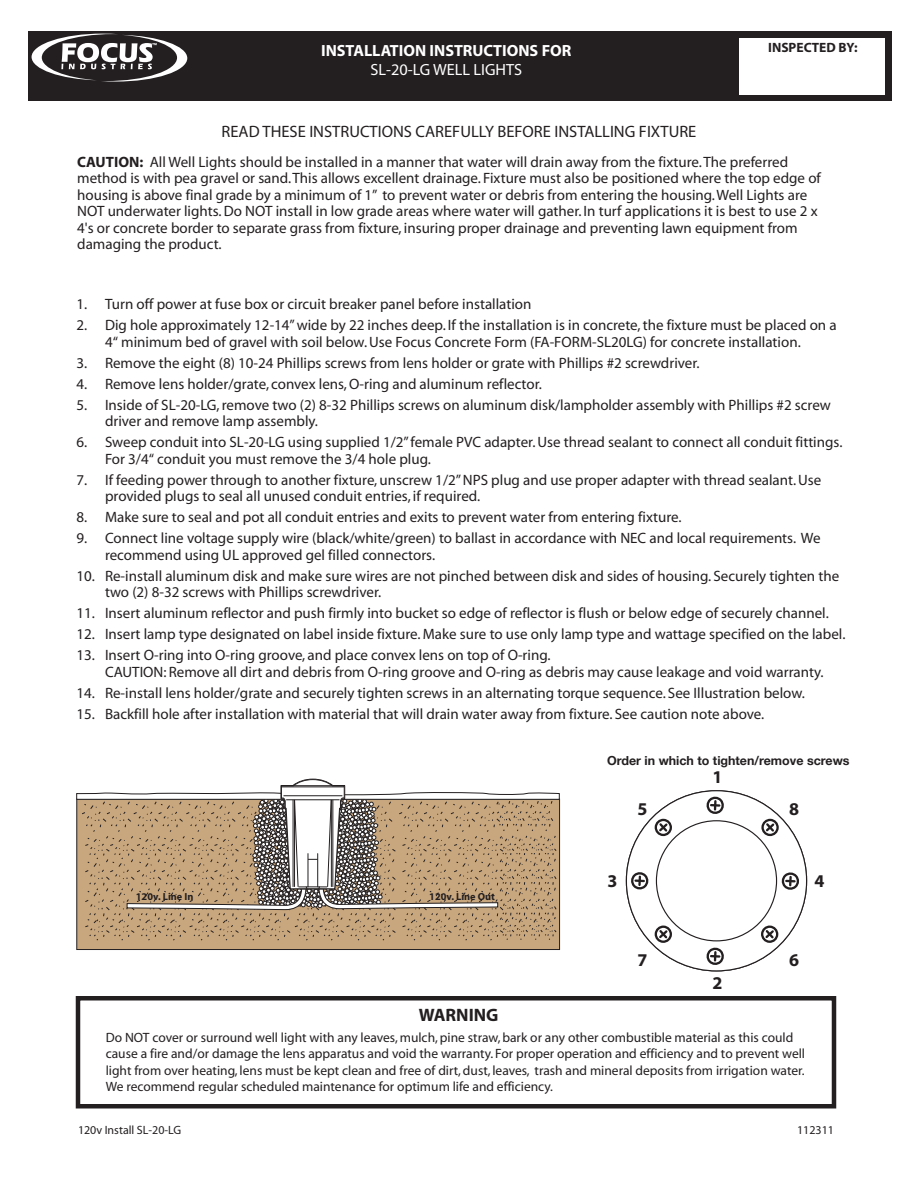
<style>
.page{position:relative;width:918px;height:1188px;background:#fff}
.page>*{position:absolute;margin:0;border:0;box-sizing:border-box;transform-origin:0 0}
.t1{font:700 18px "Myriad";color:#231f20}
.t2{font:16.5px "Myriad";color:#231f20}
.t3{font:700 16.2px "Myriad";color:#fff}
.t4{font:16.2px "Myriad";color:#fff}
.t5{font:15px/16.5px "Myriad";color:#231f20}
.t6{font:13.5px/16.5px "Myriad";color:#231f20}
.t7{font:700 13.5px "Myriad";color:#231f20}
.t8{font:700 12.45px "Helvetica Neue";color:#231f20}
.t9{font:12px "Myriad";color:#231f20}
.t10{font:700 10.35px "Myriad Pro";color:#231f20}
.s1{font-weight:700}
</style>
<div class="page">
<div style="left:28px;top:32px;width:864px;height:69px;background:#231f20"></div>
<div style="left:739px;top:38px;width:146px;height:56px;background:#fff"></div>
<svg style="left:32px;top:34px;width:155px;height:48px"></svg>
<div style="left:76px;top:996px;width:760px;height:112px;border:4px solid #231f20"></div>
<div style="left:654px;top:819px;width:18px;height:17px;border:2px solid #231f20;border-radius:50%"></div>
<svg style="left:657px;top:821px;width:13px;height:13px"></svg>
<div style="left:761px;top:819px;width:18px;height:17px;border:2px solid #231f20;border-radius:50%"></div>
<svg style="left:764px;top:821px;width:12px;height:13px"></svg>
<div style="left:654px;top:925px;width:18px;height:18px;border:2px solid #231f20;border-radius:50%"></div>
<svg style="left:657px;top:928px;width:13px;height:13px"></svg>
<div style="left:761px;top:925px;width:18px;height:18px;border:2px solid #231f20;border-radius:50%"></div>
<svg style="left:763px;top:928px;width:13px;height:13px"></svg>
<svg style="left:631px;top:872px;width:18px;height:18px"></svg>
<svg style="left:706px;top:796px;width:18px;height:18px"></svg>
<svg style="left:706px;top:947px;width:18px;height:18px"></svg>
<svg style="left:781px;top:872px;width:18px;height:18px"></svg>
<div style="left:76px;top:799px;width:484px;height:151px;background:#c9a77e;border:1px solid #231f20"></div>
<svg style="left:76px;top:778px;width:484px;height:163px"></svg>
<hr style="left:293px;top:785px;width:40px;height:1px;background:#231f20">
<hr style="left:283px;top:795px;width:59px;height:1px;background:#231f20">
<hr style="left:281px;top:787px;width:63px;height:1px;background:#231f20">
<hr style="left:286px;top:800px;width:54px;height:1px;background:#231f20">
<hr style="left:331px;top:800px;width:1px;height:87px;background:#231f20">
<hr style="left:333px;top:800px;width:1px;height:87px;background:#231f20">
<p class="t3" style="left:321px;top:43px;width:252px">INSTALLATION INSTRUCTIONS FOR</p>
<p class="t4" style="left:370px;top:61px;width:153px">SL-20-LG WELL LIGHTS</p>
<p class="t2" style="left:222px;top:123px;width:476px">READ THESE INSTRUCTIONS CAREFULLY BEFORE INSTALLING FIXTURE</p>
<p class="t7" style="left:768px;top:40px;width:91px">INSPECTED BY:</p>
<p class="t5" style="left:77px;top:154px;width:745px"><span class="s1">CAUTION:</span> All Well Lights should be installed in a manner that water will drain away from the fixture. The preferred method is with pea gravel or sand. This allows excellent drainage. Fixture must also be positioned where the top edge of housing is above final grade by a minimum of 1” to prevent water or debris from entering the housing. Well Lights are NOT underwater lights. Do NOT install in low grade areas where water will gather. In turf applications it is best to use 2 x 4's or concrete border to separate grass from fixture, insuring proper drainage and preventing lawn equipment from damaging the product.</p>
<p class="t5" style="left:76px;top:297px;width:457px">1. Turn off power at fuse box or circuit breaker panel before installation</p>
<p class="t5" style="left:76px;top:318px;width:762px;text-align:center">2. Dig hole approximately 12-14” wide by 22 inches deep. If the installation is in concrete, the fixture must be placed on a<br>4“ minimum bed of gravel with soil below. Use Focus Concrete Form (FA-FORM-SL20LG) for concrete installation.</p>
<p class="t5" style="left:76px;top:355px;width:625px">3. Remove the eight (8) 10-24 Phillips screws from lens holder or grate with Phillips #2 screwdriver.</p>
<p class="t5" style="left:76px;top:376px;width:467px">4. Remove lens holder/grate, convex lens, O-ring and aluminum reflector.</p>
<p class="t5" style="left:105px;top:397px;width:727px;text-indent:-28px">5. Inside of SL-20-LG, remove two (2) 8-32 Phillips screws on aluminum disk/lampholder assembly with Phillips #2 screw driver and remove lamp assembly.</p>
<p class="t5" style="left:105px;top:435px;width:739px;text-indent:-28px">6. Sweep conduit into SL-20-LG using supplied 1/2” female PVC adapter. Use thread sealant to connect all conduit fittings.<br>For 3/4“ conduit you must remove the 3/4 hole plug.</p>
<p class="t5" style="left:105px;top:472px;width:718px;text-indent:-28px">7. If feeding power through to another fixture, unscrew 1/2” NPS plug and use proper adapter with thread sealant. Use provided plugs to seal all unused conduit entries, if required.</p>
<p class="t5" style="left:76px;top:510px;width:607px">8. Make sure to seal and pot all conduit entries and exits to prevent water from entering fixture.</p>
<p class="t5" style="left:105px;top:531px;width:717px;text-indent:-28px">9. Connect line voltage supply wire (black/white/green) to ballast in accordance with NEC and local requirements. We recommend using UL approved gel filled connectors.</p>
<p class="t5" style="left:105px;top:568px;width:736px;text-indent:-28px">10. Re-install aluminum disk and make sure wires are not pinched between disk and sides of housing. Securely tighten the two (2) 8-32 screws with Phillips screwdriver.</p>
<p class="t5" style="left:76px;top:606px;width:754px">11. Insert aluminum reflector and push firmly into bucket so edge of reflector is flush or below edge of securely channel.</p>
<p class="t5" style="left:76px;top:627px;width:771px">12. Insert lamp type designated on label inside fixture. Make sure to use only lamp type and wattage specified on the label.</p>
<p class="t5" style="left:105px;top:648px;width:720px;text-indent:-28px">13. Insert O-ring into O-ring groove, and place convex lens on top of O-ring.<br>CAUTION: Remove all dirt and debris from O-ring groove and O-ring as debris may cause leakage and void warranty.</p>
<p class="t5" style="left:76px;top:685px;width:730px">14. Re-install lens holder/grate and securely tighten screws in an alternating torque sequence. See Illustration below.</p>
<p class="t5" style="left:76px;top:706px;width:689px">15. Backfill hole after installation with material that will drain water away from fixture. See caution note above.</p>
<p class="t8" style="left:607px;top:753px;width:244px">Order in which to tighten/remove screws</p>
<p class="t1" style="left:638px;top:799px;width:11px">5</p>
<p class="t1" style="left:712px;top:768px;width:11px">1</p>
<p class="t1" style="left:789px;top:799px;width:11px">8</p>
<p class="t10" style="left:136px;top:890px;width:59px">120v. Line In</p>
<p class="t10" style="left:429px;top:890px;width:67px">120v. Line Out</p>
<p class="t1" style="left:608px;top:871px;width:11px">3</p>
<p class="t1" style="left:814px;top:871px;width:11px">4</p>
<p class="t1" style="left:638px;top:951px;width:11px">7</p>
<p class="t1" style="left:789px;top:951px;width:11px">6</p>
<p class="t1" style="left:712px;top:973px;width:11px">2</p>
<p class="t1" style="left:419px;top:1005px;width:81px">WARNING</p>
<p class="t6" style="left:106px;top:1030px;width:701px">Do NOT cover or surround well light with any leaves, mulch, pine straw, bark or any other combustible material as this could cause a fire and/or damage the lens apparatus and void the warranty. For proper operation and efficiency and to prevent well light from over heating, lens must be kept clean and free of dirt, dust, leaves, trash and mineral deposits from irrigation water.<br>We recommend regular scheduled maintenance for optimum life and efficiency.</p>
<p class="t9" style="left:78px;top:1124px;width:105px">120v Install SL-20-LG</p>
<p class="t9" style="left:797px;top:1124px;width:38px">112311</p>
</div>
